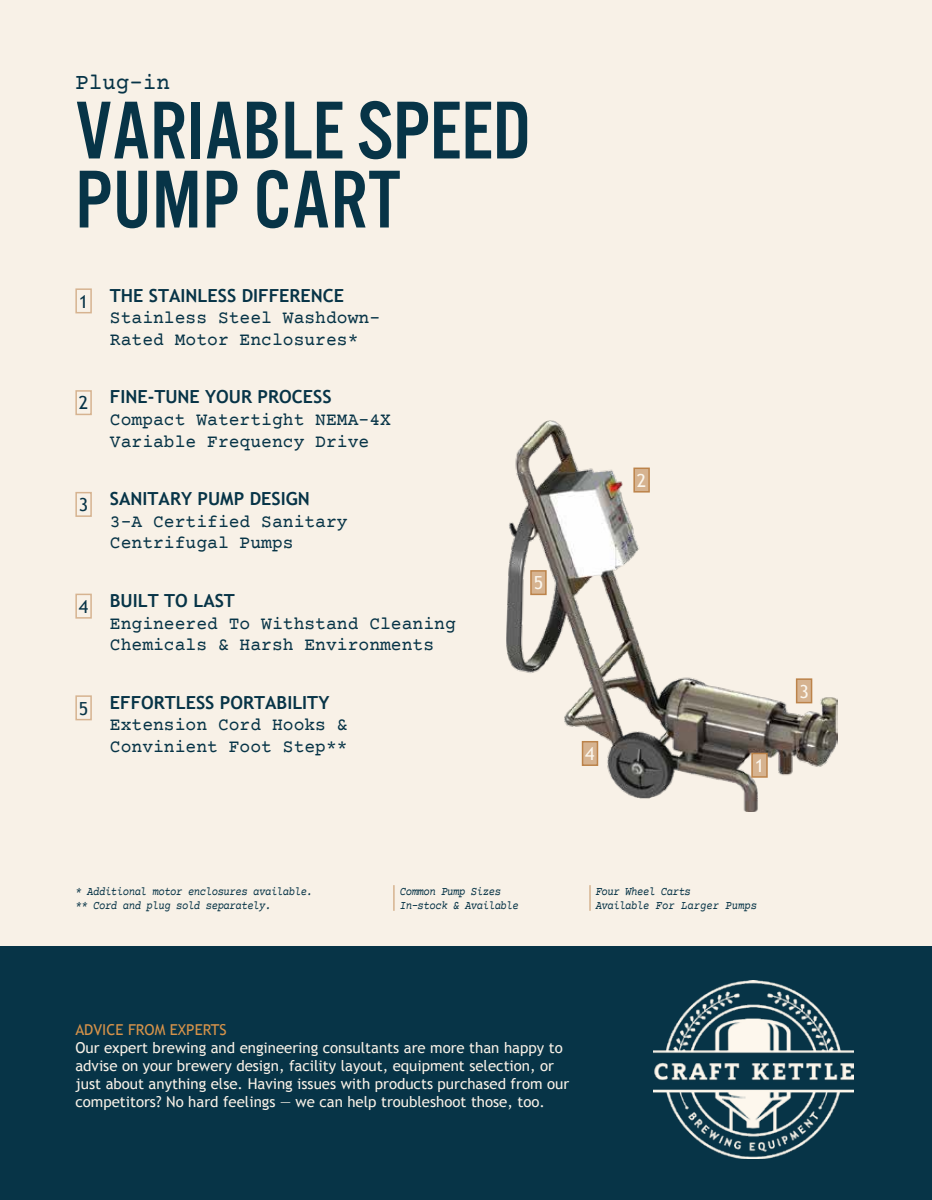
<style>
.page{position:relative;width:932px;height:1200px;background:#fff}
.page>*{position:absolute;margin:0;border:0;box-sizing:border-box;transform-origin:0 0}
.t1{font:85.05px/69px "Alternate Got No 3 D";color:#073447}
.t2{font:22.5px "Courier Prime";color:#073447}
.t3{font:18px/21.6px "Courier Prime";color:#073447}
.t4{font:700 18px "Trebuchet MS";color:#073447}
.t5{font:18px "Trebuchet MS";color:#073447}
.t6{font:18px "Trebuchet MS";color:#fbf6ed}
.t7{font:15px/18px "Trebuchet MS";color:#f8f1e7}
.t8{font:15px "Trebuchet MS";color:#d7934a}
.t9{font:italic 12px/14.4px "Courier Prime";letter-spacing:-.04em;color:#073447;scale:.88 1}
</style>
<div class="page">
<div style="left:0;top:944px;width:931px;height:255px;background:#073447"></div>
<div style="left:0;top:0;width:931px;height:944px;background:#f8f1e7"></div>
<img style="left:506px;top:420px;width:331px;height:391px">
<img style="left:653px;top:980px;width:200px;height:178px">
<svg style="left:393px;top:885px;width:1px;height:25px"></svg>
<svg style="left:589px;top:885px;width:1px;height:25px"></svg>
<div style="left:75px;top:288px;width:17px;height:25px;border:2px solid #d6b390"></div>
<div style="left:75px;top:390px;width:17px;height:25px;border:2px solid #d6b390"></div>
<div style="left:75px;top:492px;width:17px;height:24px;border:2px solid #d6b390"></div>
<div style="left:75px;top:593px;width:17px;height:25px;border:2px solid #d6b390"></div>
<div style="left:75px;top:695px;width:17px;height:25px;border:2px solid #d6b390"></div>
<div style="left:531px;top:570px;width:14px;height:24px;background:#d6b390"></div>
<div style="left:530px;top:570px;width:16px;height:25px;border:2px solid #bc834a"></div>
<div style="left:582px;top:741px;width:15px;height:24px;background:#d6b390"></div>
<div style="left:581px;top:740px;width:17px;height:25px;border:2px solid #bc834a"></div>
<div style="left:796px;top:679px;width:15px;height:23px;background:#d6b390"></div>
<div style="left:795px;top:678px;width:17px;height:25px;border:2px solid #bc834a"></div>
<div style="left:634px;top:468px;width:15px;height:23px;background:#d6b390"></div>
<div style="left:633px;top:467px;width:16px;height:25px;border:2px solid #bc834a"></div>
<div style="left:751px;top:753px;width:15px;height:23px;background:#d6b390"></div>
<div style="left:751px;top:752px;width:16px;height:25px;border:2px solid #bc834a"></div>
<h2 class="t2" style="left:75px;top:70px;width:96px">Plug-in</h2>
<h1 class="t1" style="left:75px;top:98px;width:457px">VARIABLE SPEED<br>PUMP CART</h1>
<p class="t5" style="left:79px;top:291px;width:11px">1</p>
<p class="t5" style="left:79px;top:392px;width:11px">2</p>
<p class="t5" style="left:79px;top:494px;width:11px">3</p>
<p class="t5" style="left:79px;top:595px;width:11px">4</p>
<p class="t5" style="left:79px;top:697px;width:11px">5</p>
<p class="t4" style="left:110px;top:284px;width:235px">THE STAINLESS DIFFERENCE</p>
<p class="t3" style="left:110px;top:308px;width:272px">Stainless Steel Washdown-<br>Rated Motor Enclosures*</p>
<p class="t4" style="left:110px;top:386px;width:223px">FINE-TUNE YOUR PROCESS</p>
<p class="t3" style="left:110px;top:410px;width:282px">Compact Watertight NEMA-4X<br>Variable Frequency Drive</p>
<p class="t4" style="left:110px;top:487px;width:201px">SANITARY PUMP DESIGN</p>
<p class="t3" style="left:110px;top:511px;width:239px">3-A Certified Sanitary<br>Centrifugal Pumps</p>
<p class="t4" style="left:110px;top:589px;width:126px">BUILT TO LAST</p>
<p class="t3" style="left:110px;top:613px;width:347px">Engineered To Withstand Cleaning<br>Chemicals &amp; Harsh Environments</p>
<p class="t4" style="left:110px;top:690px;width:221px">EFFORTLESS PORTABILITY</p>
<p class="t3" style="left:110px;top:715px;width:239px">Extension Cord Hooks &amp;<br>Convinient Foot Step**</p>
<p class="t6" style="left:533px;top:572px;width:11px">5</p>
<p class="t6" style="left:636px;top:469px;width:11px">2</p>
<p class="t6" style="left:585px;top:743px;width:11px">4</p>
<p class="t6" style="left:754px;top:754px;width:11px">1</p>
<p class="t6" style="left:799px;top:680px;width:11px">3</p>
<p class="t9" style="left:75px;top:884px;width:271px">* Additional motor enclosures available. ** Cord and plug sold separately.</p>
<p class="t9" style="left:399px;top:884px;width:137px">Common Pump Sizes<br>In-stock &amp; Available</p>
<p class="t9" style="left:595px;top:884px;width:185px">Four Wheel Carts<br>Available For Larger Pumps</p>
<p class="t8" style="left:75px;top:1020px;width:153px">ADVICE FROM EXPERTS</p>
<p class="t7" style="left:75px;top:1038px;width:495px">Our expert brewing and engineering consultants are more than happy to advise on your brewery design, facility layout, equipment selection, or just about anything else. Having issues with products purchased from our competitors? No hard feelings — we can help troubleshoot those, too.</p>
</div>
